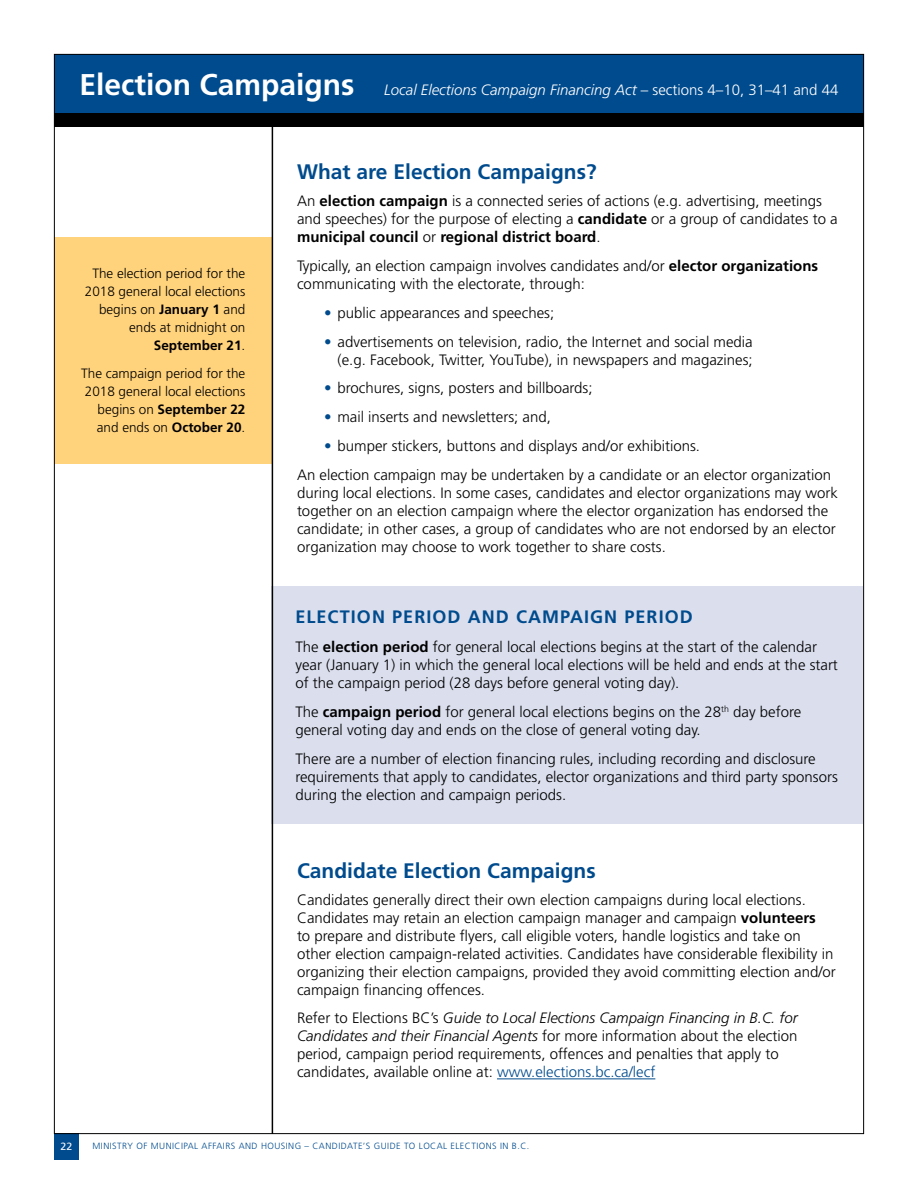
<style>
.page{position:relative;width:918px;height:1188px;background:#fff}
.page>*{position:absolute;margin:0;border:0;box-sizing:border-box;transform-origin:0 0}
.t1{font:700 21px "Frutiger LT Std";color:#004b8d}
.t2{font:700 18px "Frutiger LT Std";letter-spacing:.06em;color:#004b8d}
.t3{font:300 15px/18px "Frutiger LT Std";color:#000}
.t4{font:italic 300 15px "Frutiger LT Std";color:#fff}
.t5{font:300 13.5px/18px "Frutiger LT Std";color:#000;text-align:right}
.t6{font:10.5px "Frutiger LT Std";color:#fff}
.t7{font:300 9px "Frutiger LT Std";letter-spacing:.05em;color:#004b8d}
.s1{font-weight:700;font-style:normal;font-size:30px}
.s2{font-style:normal}
.s3{font-weight:700}
.s4{color:#004b8d}
.s5{font-style:italic}
</style>
<div class="page">
<div style="left:54px;top:1133px;width:25px;height:27px;background:#004b8d"></div>
<hr style="left:497px;top:1079px;width:158px;height:1px;background:#004b8d">
<div style="left:54px;top:54px;width:810px;height:60px;background:#004b8d"></div>
<div style="left:272px;top:586px;width:591px;height:238px;background:#dadeed"></div>
<div style="left:54px;top:237px;width:218px;height:226px;background:#ffd27c"></div>
<hr style="left:272px;top:122px;width:1px;height:1012px;background:#000">
<div style="left:54px;top:113px;width:810px;height:14px;background:#000"></div>
<p class="t4" style="left:79px;top:81px;width:761px"><span class="s1">Election Campaigns</span> Local Elections Campaign Financing Act <span class="s2">– sections 4–10, 31–41 and 44</span></p>
<p class="t5" style="left:85px;top:264px;width:162px">The election period for the<br>2018 general local elections begins on <span class="s3">January 1</span> and ends at midnight on<br><span class="s3">September 21</span>.</p>
<p class="t5" style="left:81px;top:365px;width:166px">The campaign period for the<br>2018 general local elections begins on <span class="s3">September 22 </span>and ends on <span class="s3">October 20</span>.</p>
<h1 class="t1" style="left:297px;top:160px;width:301px">What are Election Campaigns?</h1>
<p class="t3" style="left:297px;top:192px;width:542px">An <span class="s3">election campaign</span> is a connected series of actions (e.g. advertising, meetings and speeches) for the purpose of electing a <span class="s3">candidate</span> or a group of candidates to a <span class="s3">municipal council</span> or <span class="s3">regional district board</span>.</p>
<p class="t3" style="left:297px;top:257px;width:523px">Typically, an election campaign involves candidates and/or <span class="s3">elector organizations </span>communicating with the electorate, through:</p>
<p class="t3" style="left:324px;top:304px;width:232px"><span class="s4">•</span> public appearances and speeches;</p>
<p class="t3" style="left:324px;top:333px;width:430px;text-align:right"><span class="s4">•</span> advertisements on television, radio, the Internet and social media (e.g. Facebook, Twitter, YouTube), in newspapers and magazines;</p>
<p class="t3" style="left:324px;top:379px;width:270px"><span class="s4">•</span> brochures, signs, posters and billboards;</p>
<p class="t3" style="left:324px;top:408px;width:228px"><span class="s4">•</span> mail inserts and newsletters; and,</p>
<p class="t3" style="left:297px;top:432px;width:536px;line-height:28.8px;text-indent:27px"><span class="s4">•</span> bumper stickers, buttons and displays and/or exhibitions.<br>An election campaign may be undertaken by a candidate or an elector organization</p>
<p class="t3" style="left:297px;top:484px;width:542px">during local elections. In some cases, candidates and elector organizations may work together on an election campaign where the elector organization has endorsed the candidate; in other cases, a group of candidates who are not endorsed by an elector organization may choose to work together to share costs.</p>
<p class="t2" style="left:295px;top:607px;width:399px">ELECTION PERIOD AND CAMPAIGN PERIOD</p>
<p class="t3" style="left:295px;top:638px;width:544px">The <span class="s3">election period</span> for general local elections begins at the start of the calendar year (January 1) in which the general local elections will be held and ends at the start of the campaign period (28 days before general voting day).</p>
<p class="t3" style="left:295px;top:703px;width:507px">The <span class="s3">campaign period</span> for general local elections begins on the 28<sup>th</sup> day before general voting day and ends on the close of general voting day.</p>
<p class="t3" style="left:295px;top:750px;width:544px">There are a number of election financing rules, including recording and disclosure requirements that apply to candidates, elector organizations and third party sponsors during the election and campaign periods.</p>
<h1 class="t1" style="left:297px;top:858px;width:300px">Candidate Election Campaigns</h1>
<p class="t3" style="left:297px;top:891px;width:540px">Candidates generally direct their own election campaigns during local elections.<br>Candidates may retain an election campaign manager and campaign <span class="s3">volunteers<br></span>to prepare and distribute flyers, call eligible voters, handle logistics and take on other election campaign-related activities. Candidates have considerable flexibility in organizing their election campaigns, provided they avoid committing election and/or campaign financing offences.</p>
<p class="t3" style="left:297px;top:1009px;width:502px">Refer to Elections BC’s <span class="s5">Guide to Local Elections Campaign Financing in B.C. for Candidates and their Financial Agents</span> for more information about the election period, campaign period requirements, offences and penalties that apply to candidates, available online at: <span class="s4">www.elections.bc.ca/lecf</span></p>
<p class="t6" style="left:61px;top:1140px;width:13px">22</p>
<p class="t7" style="left:92px;top:1141px;width:438px">MINISTRY OF MUNICIPAL AFFAIRS AND HOUSING – CANDIDATE’S GUIDE TO LOCAL ELECTIONS IN B.C.</p>
</div>
